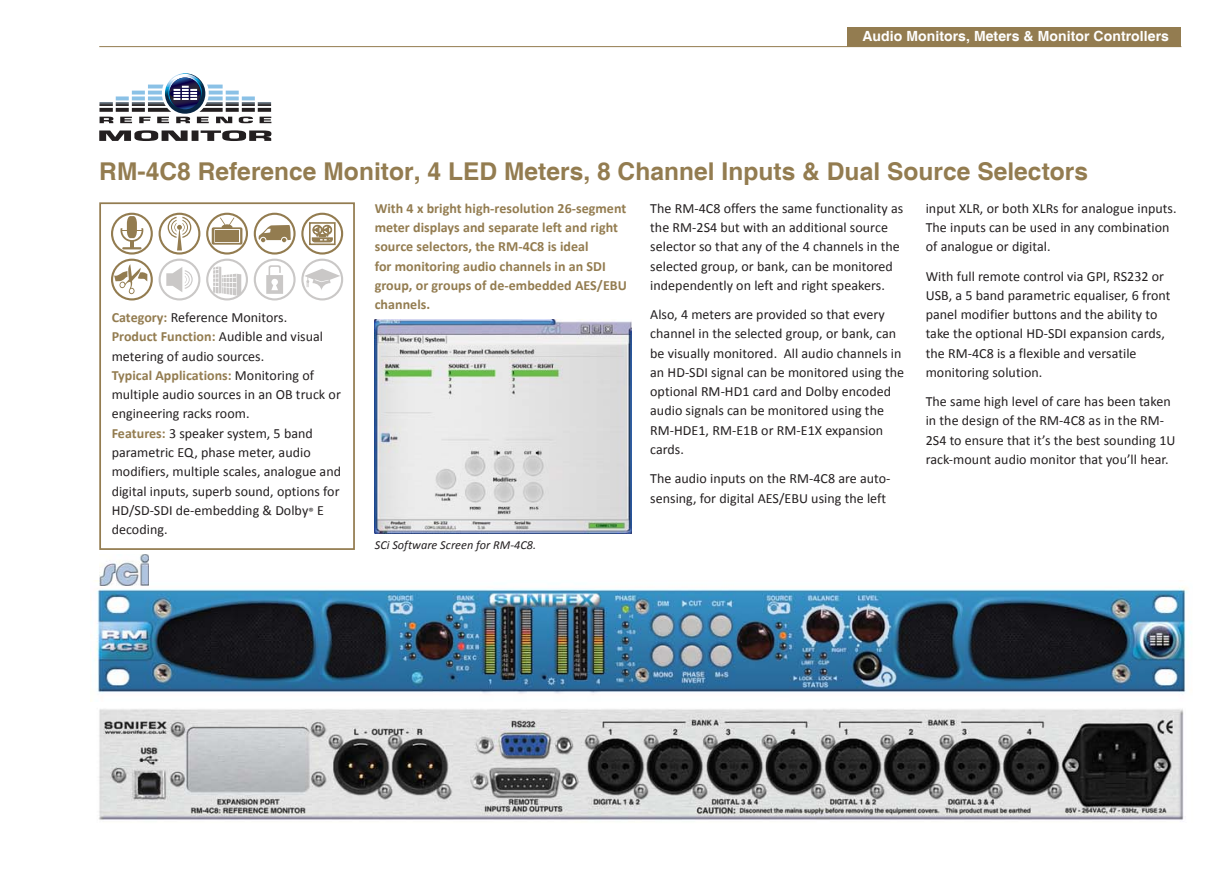
<style>
.page{position:relative;width:1231px;height:869px;background:#fff}
.page>*{position:absolute;margin:0;border:0;box-sizing:border-box;transform-origin:0 0}
.t1{font:700 24.5px "Helvetica";color:#937c50}
.t2{font:14px/19.2px "Calibri";letter-spacing:.005em;color:#231f20}
.t3{font:700 14px/19.2px "Calibri";letter-spacing:.005em;color:#937c50}
.t4{font:700 14px "Helvetica";letter-spacing:.005em;color:#fff}
.t5{font:italic 12.25px "Calibri";letter-spacing:.005em;color:#231f20}
.s1{font-weight:700;color:#937c50}
.s2{font-size:10.5px}
</style>
<div class="page">
<div style="left:847px;top:28px;width:334px;height:19px;background:#937c50"></div>
<hr style="left:99px;top:46px;width:1082px;height:1px;background:#937c50">
<svg style="left:99px;top:73px;width:172px;height:68px"></svg>
<img style="left:94px;top:580px;width:1093px;height:240px">
<div style="left:111px;top:212px;width:42px;height:42px;border:2px solid #937c50;border-radius:50%"></div>
<svg style="left:120px;top:216px;width:23px;height:33px"></svg>
<div style="left:158px;top:212px;width:42px;height:42px;border:2px solid #937c50;border-radius:50%"></div>
<svg style="left:168px;top:217px;width:23px;height:33px"></svg>
<div style="left:206px;top:212px;width:42px;height:42px;border:2px solid #937c50;border-radius:50%"></div>
<svg style="left:212px;top:217px;width:30px;height:27px"></svg>
<div style="left:216px;top:230px;width:23px;height:11px;background:#937c50"></div>
<svg style="left:258px;top:225px;width:33px;height:17px"></svg>
<div style="left:254px;top:212px;width:41px;height:42px;border:2px solid #937c50;border-radius:50%"></div>
<div style="left:301px;top:212px;width:42px;height:42px;border:2px solid #937c50;border-radius:50%"></div>
<svg style="left:312px;top:225px;width:20px;height:17px"></svg>
<div style="left:309px;top:222px;width:26px;height:23px;border:2px solid #937c50"></div>
<div style="left:111px;top:258px;width:42px;height:42px;border:2px solid #937c50;border-radius:50%"></div>
<svg style="left:114px;top:264px;width:35px;height:30px"></svg>
<div style="left:158px;top:258px;width:42px;height:42px;border:2px solid #cac8c7;border-radius:50%"></div>
<svg style="left:166px;top:267px;width:27px;height:25px"></svg>
<div style="left:206px;top:258px;width:42px;height:42px;border:2px solid #cac8c7;border-radius:50%"></div>
<svg style="left:212px;top:266px;width:29px;height:29px"></svg>
<hr style="left:219px;top:266px;width:2px;height:27px;background:#cac8c7">
<div style="left:254px;top:258px;width:41px;height:42px;border:2px solid #cac8c7;border-radius:50%"></div>
<svg style="left:266px;top:265px;width:17px;height:29px"></svg>
<div style="left:301px;top:258px;width:42px;height:42px;border:2px solid #cac8c7;border-radius:50%"></div>
<svg style="left:304px;top:268px;width:36px;height:22px"></svg>
<div style="left:99px;top:202px;width:256px;height:347px;border:2px solid #937c50"></div>
<img style="left:99px;top:554px;width:50px;height:31px">
<img style="left:374px;top:319px;width:257px;height:214px">
<p class="t4" style="left:862px;top:28px;width:308px">Audio Monitors, Meters &amp; Monitor Controllers</p>
<h1 class="t1" style="left:99px;top:158px;width:990px">RM-4C8 Reference Monitor, 4 LED Meters, 8 Channel Inputs &amp; Dual Source Selectors</h1>
<p class="t3" style="left:375px;top:200px;width:254px">With 4 x bright high-resolution 26-segment meter displays and separate left and right source selectors, the RM-4C8 is ideal<br>for monitoring audio channels in an SDI group, or groups of de-embedded AES/EBU channels.</p>
<p class="t2" style="left:925px;top:200px;width:252px">input XLR, or both XLRs for analogue inputs.<br>The inputs can be used in any combination of analogue or digital.</p>
<p class="t2" style="left:650px;top:200px;width:254px">The RM-4C8 offers the same functionality as the RM-2S4 but with an additional source selector so that any of the 4 channels in the selected group, or bank, can be monitored independently on left and right speakers.</p>
<p class="t2" style="left:650px;top:306px;width:255px">Also, 4 meters are provided so that every channel in the selected group, or bank, can be visually monitored. All audio channels in an HD-SDI signal can be monitored using the optional RM-HD1 card and Dolby encoded audio signals can be monitored using the RM-HDE1, RM-E1B or RM-E1X expansion cards.</p>
<p class="t2" style="left:650px;top:470px;width:242px">The audio inputs on the RM-4C8 are auto&shy;sensing, for digital AES/EBU using the left</p>
<p class="t2" style="left:925px;top:267px;width:246px">With full remote control via GPI, RS232 or USB, a 5 band parametric equaliser, 6 front panel modifier buttons and the ability to take the optional HD-SDI expansion cards, the RM-4C8 is a flexible and versatile monitoring solution.</p>
<p class="t2" style="left:925px;top:393px;width:251px">The same high level of care has been taken in the design of the RM-4C8 as in the RM-2S4 to ensure that it’s the best sounding 1U rack-mount audio monitor that you’ll hear.</p>
<p class="t2" style="left:112px;top:309px;width:231px"><span class="s1">Category:</span> Reference Monitors.<br><span class="s1">Product Function:</span> Audible and visual metering of audio sources.<br><span class="s1">Typical Applications:</span> Monitoring of multiple audio sources in an OB truck or engineering racks room.<br><span class="s1">Features:</span> 3 speaker system, 5 band parametric EQ, phase meter, audio modifiers, multiple scales, analogue and digital inputs, superb sound, options for HD/SD-SDI de-embedding &amp; Dolby<span class="s2">®</span> E decoding.</p>
<p class="t5" style="left:375px;top:539px;width:163px">SCi Software Screen for RM-4C8.</p>
</div>
